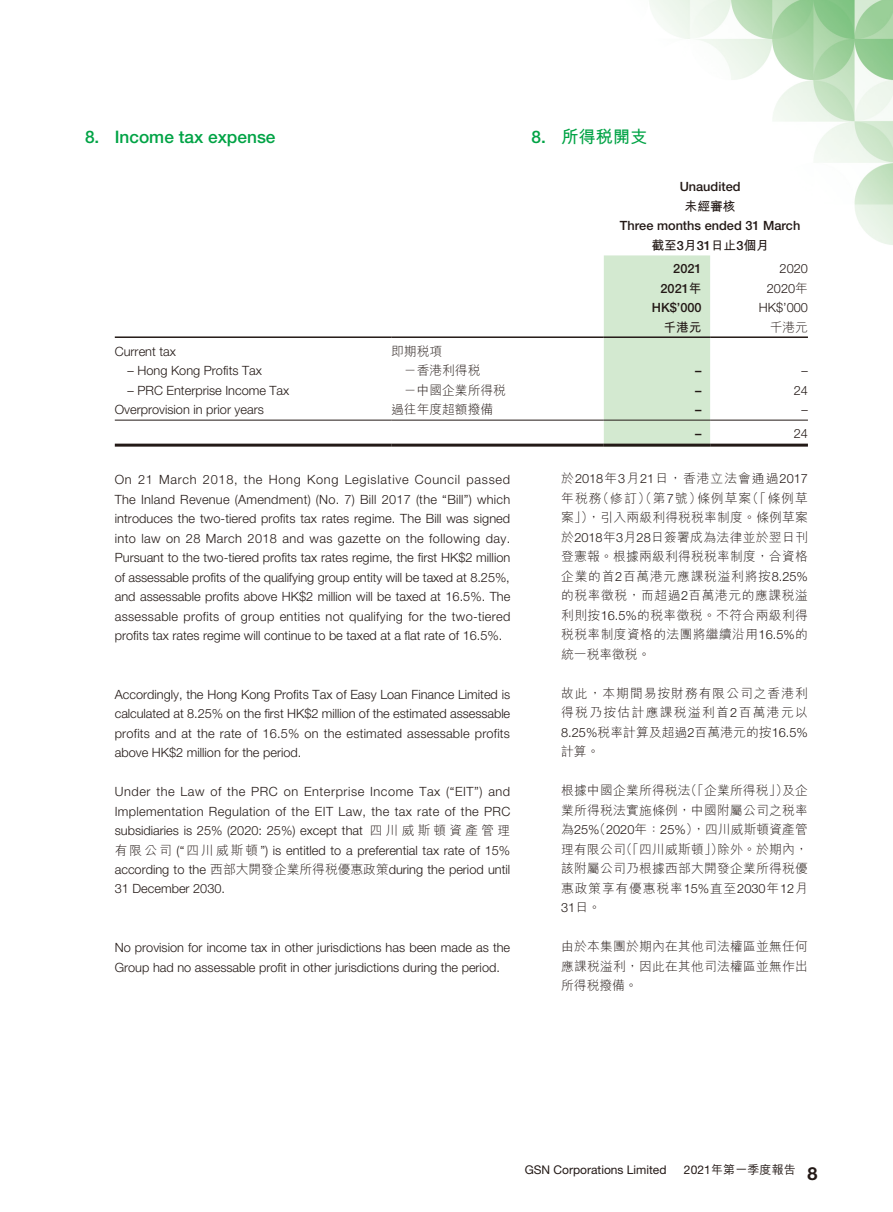
<style>
.page{position:relative;width:893px;height:1212px;background:#fff}
.page>*{position:absolute;margin:0;border:0;box-sizing:border-box;transform-origin:0 0}
.t1{font:700 18px "Helvetica Neue LT Std";color:#231916}
.t2{font:500 17.25px "Helvetica Neue LT Std";color:#00a345}
.t3{font:700 17.25px "M Hei HK";color:#00a345}
.t4{font:300 12.75px/19.5px "Helvetica Neue LT Std";color:#231916;text-align:justify}
.t5{font:300 12.75px/19.5px "M Hei HK";letter-spacing:.02em;color:#231916;text-align:justify}
.t6{font:500 12.75px "Helvetica Neue LT Std";color:#231916}
.t7{font:700 12.75px "M Hei HK";color:#231916}
.t8{font:300 12.75px "M Hei HK";color:#231916}
.t9{font:12px "Helvetica Neue LT Std";color:#231916}
.t10{font:500 12px "M Hei HK";letter-spacing:.01em;color:#231916}
.s1{font-family:"Helvetica Neue LT Std";font-weight:500}
.s2{font-family:"M Hei HK";font-weight:700}
.s3{font-family:"M Hei HK"}
.s4{font-family:"Helvetica Neue LT Std"}
.s5{font-family:"Helvetica Neue LT Std";font-weight:400}
</style>
<div class="page">
<img style="left:114px;top:0;width:779px;height:447px">
<div style="left:604px;top:255px;width:106px;height:189px;background:#d3e9d0"></div>
<hr style="left:115px;top:336px;width:276px;height:2px;background:#231916">
<hr style="left:391px;top:336px;width:213px;height:2px;background:#231916">
<hr style="left:604px;top:336px;width:106px;height:2px;background:#231916">
<hr style="left:710px;top:336px;width:98px;height:2px;background:#231916">
<hr style="left:115px;top:420px;width:276px;height:1px;background:#231916">
<hr style="left:391px;top:420px;width:213px;height:1px;background:#231916">
<hr style="left:604px;top:420px;width:106px;height:1px;background:#231916">
<hr style="left:710px;top:420px;width:98px;height:1px;background:#231916">
<hr style="left:115px;top:444px;width:276px;height:3px;background:#231916">
<hr style="left:391px;top:444px;width:213px;height:3px;background:#231916">
<hr style="left:604px;top:444px;width:106px;height:3px;background:#231916">
<hr style="left:710px;top:444px;width:98px;height:3px;background:#231916">
<h2 class="t2" style="left:85px;top:127px;width:192px">8. Income tax expense</h2>
<h2 class="t3" style="left:531px;top:124px;width:118px"><span class="s1">8.</span> 所得稅開支</h2>
<p class="t6" style="left:680px;top:179px;width:62px">Unaudited</p>
<p class="t7" style="left:685px;top:197px;width:52px">未經審核</p>
<p class="t6" style="left:620px;top:218px;width:182px">Three months ended 31 March</p>
<p class="t7" style="left:651px;top:236px;width:119px">截至<span class="s1">3</span>月<span class="s1">31</span>日止<span class="s1">3</span>個月</p>
<p class="t6" style="left:673px;top:261px;width:30px">2021</p>
<p class="t4" style="left:780px;top:259px;width:30px">2020</p>
<p class="t6" style="left:660px;top:281px;width:43px">2021<span class="s2">年</span></p>
<p class="t4" style="left:767px;top:278px;width:43px">2020<span class="s3">年</span></p>
<p class="t6" style="left:652px;top:300px;width:51px">HK$’000</p>
<p class="t4" style="left:759px;top:298px;width:51px">HK$’000</p>
<p class="t7" style="left:663px;top:318px;width:40px">千港元</p>
<p class="t5" style="left:770px;top:317px;width:40px">千港元</p>
<p class="t4" style="left:115px;top:341px;width:63px">Current tax</p>
<p class="t5" style="left:391px;top:341px;width:52px">即期稅項</p>
<p class="t4" style="left:128px;top:361px;width:136px">– Hong Kong Profits Tax</p>
<p class="t5" style="left:404px;top:361px;width:78px">－香港利得稅</p>
<p class="t6" style="left:695px;top:363px;width:8px">–</p>
<p class="t4" style="left:802px;top:361px;width:8px">–</p>
<p class="t4" style="left:128px;top:380px;width:163px">– PRC Enterprise Income Tax</p>
<p class="t8" style="left:404px;top:384px;width:103px">－中國企業所得稅</p>
<p class="t6" style="left:695px;top:383px;width:8px">–</p>
<p class="t4" style="left:794px;top:380px;width:16px">24</p>
<p class="t4" style="left:115px;top:400px;width:151px">Overprovision in prior years</p>
<p class="t8" style="left:391px;top:403px;width:103px">過往年度超額撥備</p>
<p class="t6" style="left:695px;top:402px;width:8px">–</p>
<p class="t4" style="left:802px;top:400px;width:8px">–</p>
<p class="t6" style="left:695px;top:426px;width:8px">–</p>
<p class="t4" style="left:794px;top:424px;width:16px">24</p>
<p class="t4" style="left:115px;top:469px;width:397px">On 21 March 2018, the Hong Kong Legislative Council passed The Inland Revenue (Amendment) (No. 7) Bill 2017 (the “Bill”) which introduces the two-tiered profits tax rates regime. The Bill was signed into law on 28 March 2018 and was gazette on the following day.<br>Pursuant to the two-tiered profits tax rates regime, the first HK$2 million of assessable profits of the qualifying group entity will be taxed at 8.25%, and assessable profits above HK$2 million will be taxed at 16.5%. The assessable profits of group entities not qualifying for the two-tiered profits tax rates regime will continue to be taxed at a flat rate of 16.5%.</p>
<p class="t5" style="left:561px;top:469px;width:248px">於<span class="s4">2018</span>年<span class="s4">3</span>月<span class="s4">21</span>日，香港立法會通過<span class="s4">2017</span>年稅務（修訂）（第<span class="s4">7</span>號）條例草案（「條例草案」），引入兩級利得稅稅率制度。條例草案於<span class="s4">2018</span>年<span class="s4">3</span>月<span class="s4">28</span>日簽署成為法律並於翌日刊登憲報。根據兩級利得稅稅率制度，合資格企業的首<span class="s4">2</span>百萬港元應課稅溢利將按<span class="s4">8.25%</span>的稅率徵稅，而超過<span class="s4">2</span>百萬港元的應課稅溢利則按<span class="s4">16.5%</span>的稅率徵稅。不符合兩級利得稅稅率制度資格的法團將繼續沿用<span class="s4">16.5%</span>的統一稅率徵稅。</p>
<p class="t5" style="left:561px;top:683px;width:248px">故此，本期間易按財務有限公司之香港利得稅乃按估計應課稅溢利首<span class="s4">2</span>百萬港元以<span class="s4">8.25%</span>稅率計算及超過<span class="s4">2</span>百萬港元的按<span class="s4">16.5%</span>計算。</p>
<p class="t5" style="left:561px;top:781px;width:248px">根據中國企業所得稅法（「企業所得稅」）及企業所得稅法實施條例，中國附屬公司之稅率為<span class="s4">25%</span>（<span class="s4">2020</span>年：<span class="s4">25%</span>），四川威斯頓資產管理有限公司（「四川威斯頓」）除外。於期內，該附屬公司乃根據西部大開發企業所得稅優惠政策享有優惠稅率<span class="s4">15%</span>直至<span class="s4">2030</span>年<span class="s4">12</span>月</p>
<p class="t4" style="left:561px;top:898px;width:41px">31<span class="s3">日。</span></p>
<p class="t5" style="left:561px;top:937px;width:248px">由於本集團於期內在其他司法權區並無任何應課稅溢利，因此在其他司法權區並無作出所得稅撥備。</p>
<p class="t4" style="left:115px;top:684px;width:397px">Accordingly, the Hong Kong Profits Tax of Easy Loan Finance Limited is calculated at 8.25% on the first HK$2 million of the estimated assessable profits and at the rate of 16.5% on the estimated assessable profits above HK$2 million for the period.</p>
<p class="t4" style="left:115px;top:781px;width:397px">Under the Law of the PRC on Enterprise Income Tax (“EIT”) and Implementation Regulation of the EIT Law, the tax rate of the PRC subsidiaries is 25% (2020: 25%) except that <span class="s3">四川威斯頓資產管理有限公司</span> (“ <span class="s3">四川威斯頓</span> ”) is entitled to a preferential tax rate of 15% according to the <span class="s3">西部大開發企業所得稅優惠政策</span>during the period until 31 December 2030.</p>
<p class="t4" style="left:115px;top:937px;width:397px">No provision for income tax in other jurisdictions has been made as the<br>Group had no assessable profit in other jurisdictions during the period.</p>
<p class="t9" style="left:525px;top:1162px;width:143px">GSN Corporations Limited</p>
<p class="t10" style="left:684px;top:1160px;width:113px"><span class="s5">2021</span>年第一季度報告</p>
<h1 class="t1" style="left:807px;top:1162px;width:12px">8</h1>
</div>
